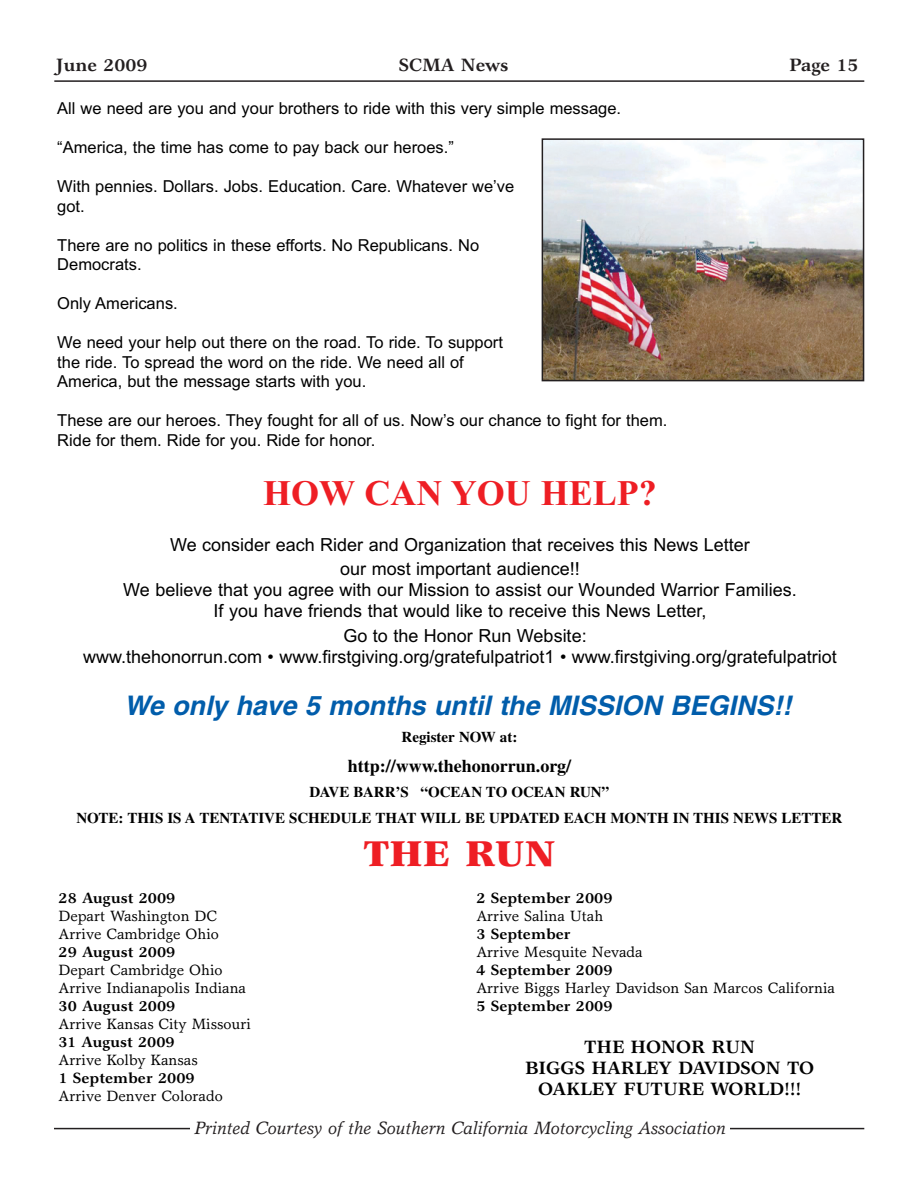
<style>
.page{position:relative;width:918px;height:1188px;background:#fff}
.page>*{position:absolute;margin:0;border:0;box-sizing:border-box;transform-origin:0 0}
.t1{font:700 36px "Times New Roman";color:#ee1e24}
.t2{font:900 36px "Garth Graphic";color:#ee1e24}
.t3{font:italic 700 27px "Helvetica";color:#015dab}
.t4{font:18px/21px "Arial";color:#000;text-align:center}
.t5{font:italic 18px "Garth Graphic";color:#231f20}
.t6{font:700 18px/21px "Garth Graphic";color:#000;text-align:center}
.t7{font:700 18px "Times";color:#000}
.t8{font:700 18px "Garth Graphic";color:#231f20}
.t9{font:16.5px/19.5px "Arial";color:#000}
.t10{font:15px/18px "Garth Graphic";color:#000}
.t11{font:700 15px "Garth Graphic";color:#000}
.t12{font:700 15px/25.5px "Times";color:#000;text-align:center}
</style>
<div class="page">
<hr style="left:54px;top:80px;width:810px;height:2px;background:#231f20">
<img style="left:545px;top:141px;width:316px;height:237px">
<div style="left:542px;top:138px;width:322px;height:243px;border:2px solid #231f20"></div>
<hr style="left:54px;top:1128px;width:810px;height:1px;background:#231f20">
<div style="left:190px;top:1120px;width:540px;height:23px;background:#fff"></div>
<p class="t8" style="left:56px;top:58px;width:93px">June 2009</p>
<p class="t8" style="left:399px;top:58px;width:111px">SCMA News</p>
<p class="t8" style="left:789px;top:58px;width:71px">Page 15</p>
<p class="t9" style="left:57px;top:100px;width:565px">All we need are you and your brothers to ride with this very simple message.</p>
<p class="t9" style="left:57px;top:139px;width:398px">“America, the time has come to pay back our heroes.”</p>
<p class="t9" style="left:57px;top:178px;width:459px">With pennies. Dollars. Jobs. Education. Care. Whatever we’ve got.</p>
<p class="t9" style="left:57px;top:237px;width:424px">There are no politics in these efforts. No Republicans. No<br>Democrats.</p>
<p class="t9" style="left:57px;top:295px;width:122px">Only Americans.</p>
<p class="t9" style="left:57px;top:334px;width:447px">We need your help out there on the road. To ride. To support the ride. To spread the word on the ride. We need all of<br>America, but the message starts with you.</p>
<p class="t9" style="left:57px;top:412px;width:612px">These are our heroes. They fought for all of us. Now’s our chance to fight for them.<br>Ride for them. Ride for you. Ride for honor.</p>
<h1 class="t1" style="left:263px;top:481px;width:395px">HOW CAN YOU HELP?</h1>
<p class="t4" style="left:170px;top:534px;width:581px;line-height:24.8px">We consider each Rider and Organization that receives this News Letter our most important audience!!</p>
<p class="t4" style="left:123px;top:581px;width:675px">We believe that you agree with our Mission to assist our Wounded Warrior Families.<br>If you have friends that would like to receive this News Letter,</p>
<p class="t4" style="left:83px;top:627px;width:755px">Go to the Honor Run Website:<br>www.thehonorrun.com • www.firstgiving.org/gratefulpatriot1 • www.firstgiving.org/gratefulpatriot</p>
<h2 class="t3" style="left:124px;top:696px;width:674px">We only have 5 months until the MISSION BEGINS!!</h2>
<p class="t12" style="left:402px;top:726px;width:117px">Register NOW at:</p>
<p class="t7" style="left:348px;top:759px;width:225px">http://www.thehonorrun.org/</p>
<p class="t12" style="left:77px;top:781px;width:767px">DAVE BARR’S “OCEAN TO OCEAN RUN”<br>NOTE: THIS IS A TENTATIVE SCHEDULE THAT WILL BE UPDATED EACH MONTH IN THIS NEWS LETTER</p>
<h1 class="t2" style="left:364px;top:840px;width:193px">THE RUN</h1>
<p class="t11" style="left:59px;top:892px;width:118px">28 August 2009</p>
<p class="t10" style="left:59px;top:908px;width:162px">Depart Washington DC<br>Arrive Cambridge Ohio</p>
<p class="t11" style="left:59px;top:946px;width:118px">29 August 2009</p>
<p class="t10" style="left:59px;top:962px;width:189px">Depart Cambridge Ohio<br>Arrive Indianapolis Indiana</p>
<p class="t11" style="left:59px;top:1000px;width:118px">30 August 2009</p>
<p class="t10" style="left:59px;top:1016px;width:194px">Arrive Kansas City Missouri</p>
<p class="t11" style="left:59px;top:1036px;width:118px">31 August 2009</p>
<p class="t10" style="left:59px;top:1052px;width:141px">Arrive Kolby Kansas</p>
<p class="t11" style="left:59px;top:1072px;width:138px">1 September 2009</p>
<p class="t10" style="left:59px;top:1088px;width:166px">Arrive Denver Colorado</p>
<p class="t11" style="left:476px;top:892px;width:138px">2 September 2009</p>
<p class="t10" style="left:476px;top:908px;width:128px">Arrive Salina Utah</p>
<p class="t11" style="left:476px;top:928px;width:96px">3 September</p>
<p class="t10" style="left:476px;top:944px;width:168px">Arrive Mesquite Nevada</p>
<p class="t11" style="left:476px;top:964px;width:138px">4 September 2009</p>
<p class="t10" style="left:476px;top:980px;width:360px">Arrive Biggs Harley Davidson San Marcos California</p>
<p class="t11" style="left:476px;top:1000px;width:138px">5 September 2009</p>
<p class="t6" style="left:525px;top:1038px;width:290px">THE HONOR RUN<br>BIGGS HARLEY DAVIDSON TO<br>OAKLEY FUTURE WORLD!!!</p>
<p class="t5" style="left:194px;top:1121px;width:533px">Printed Courtesy of the Southern California Motorcycling Association</p>
</div>
